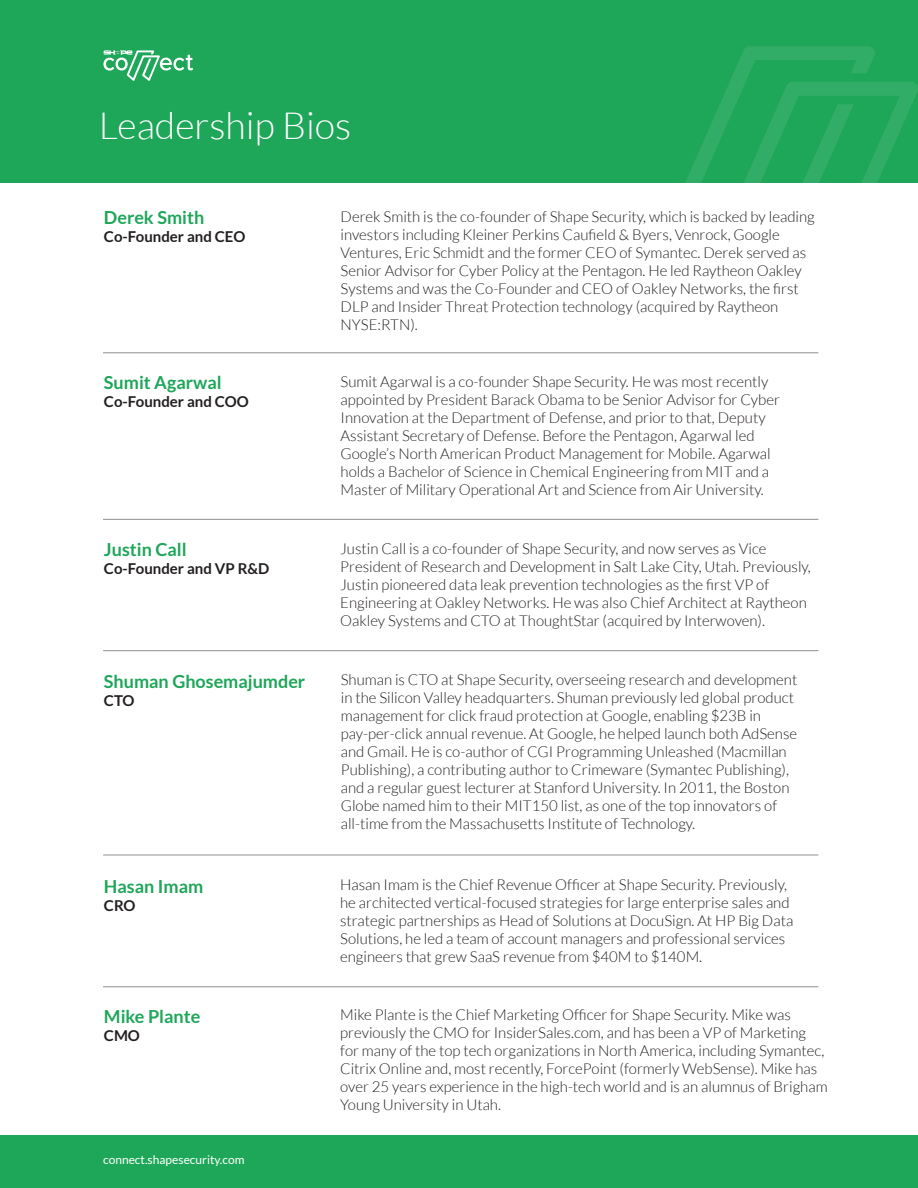
<style>
.page{position:relative;width:918px;height:1188px;background:#fff}
.page>*{position:absolute;margin:0;border:0;box-sizing:border-box;transform-origin:0 0}
.t1{font:300 37.5px "Lato";color:#fff}
.t2{font:700 18px "Lato";color:#1ea659}
.t3{font:300 15px/18px "Lato";color:#231f20}
.t4{font:700 15px "Lato";color:#231f20}
.t5{font:12px "Lato";color:#fff}
</style>
<div class="page">
<div style="left:0;top:0;width:918px;height:182px;background:#1ea659"></div>
<svg style="left:103px;top:50px;width:90px;height:31px"></svg>
<svg style="left:686px;top:46px;width:232px;height:136px"></svg>
<div style="left:0;top:1136px;width:918px;height:52px;background:#1ea659"></div>
<hr style="left:103px;top:353px;width:715px;height:1px;background:#8f8f8f">
<hr style="left:103px;top:519px;width:715px;height:1px;background:#8f8f8f">
<hr style="left:103px;top:650px;width:715px;height:1px;background:#8f8f8f">
<hr style="left:103px;top:855px;width:715px;height:1px;background:#8f8f8f">
<hr style="left:103px;top:987px;width:715px;height:1px;background:#8f8f8f">
<h1 class="t1" style="left:99px;top:105px;width:254px">Leadership Bios</h1>
<p class="t2" style="left:104px;top:208px;width:102px">Derek Smith</p>
<p class="t4" style="left:104px;top:228px;width:143px">Co-Founder and CEO</p>
<p class="t3" style="left:341px;top:208px;width:476px">Derek Smith is the co-founder of Shape Security, which is backed by leading investors including Kleiner Perkins Caufield &amp; Byers, Venrock, Google Ventures, Eric Schmidt and the former CEO of Symantec. Derek served as Senior Advisor for Cyber Policy at the Pentagon. He led Raytheon Oakley Systems and was the Co-Founder and CEO of Oakley Networks, the first DLP and Insider Threat Protection technology (acquired by Raytheon NYSE:RTN).</p>
<p class="t2" style="left:104px;top:373px;width:119px">Sumit Agarwal</p>
<p class="t4" style="left:104px;top:393px;width:146px">Co-Founder and COO</p>
<p class="t3" style="left:341px;top:373px;width:441px">Sumit Agarwal is a co-founder Shape Security. He was most recently appointed by President Barack Obama to be Senior Advisor for Cyber Innovation at the Department of Defense, and prior to that, Deputy Assistant Secretary of Defense. Before the Pentagon, Agarwal led Google’s North American Product Management for Mobile. Agarwal holds a Bachelor of Science in Chemical Engineering from MIT and a Master of Military Operational Art and Science from Air University.</p>
<p class="t2" style="left:104px;top:539px;width:84px">Justin Call</p>
<p class="t4" style="left:104px;top:560px;width:167px">Co-Founder and VP R&amp;D</p>
<p class="t3" style="left:340px;top:540px;width:472px">Justin Call is a co-founder of Shape Security, and now serves as Vice President of Research and Development in Salt Lake City, Utah. Previously, Justin pioneered data leak prevention technologies as the first VP of Engineering at Oakley Networks. He was also Chief Architect at Raytheon Oakley Systems and CTO at ThoughtStar (acquired by Interwoven).</p>
<p class="t2" style="left:104px;top:671px;width:203px">Shuman Ghosemajumder</p>
<p class="t4" style="left:104px;top:692px;width:32px">CTO</p>
<p class="t3" style="left:341px;top:671px;width:458px">Shuman is CTO at Shape Security, overseeing research and development in the Silicon Valley headquarters. Shuman previously led global product management for click fraud protection at Google, enabling $23B in pay-per-click annual revenue. At Google, he helped launch both AdSense and Gmail. He is co-author of CGI Programming Unleashed (Macmillan Publishing), a contributing author to Crimeware (Symantec Publishing), and a regular guest lecturer at Stanford University. In 2011, the Boston Globe named him to their MIT150 list, as one of the top innovators of all-time from the Massachusetts Institute of Technology.</p>
<p class="t2" style="left:104px;top:876px;width:101px">Hasan Imam</p>
<p class="t4" style="left:104px;top:896px;width:33px">CRO</p>
<p class="t3" style="left:340px;top:876px;width:455px">Hasan Imam is the Chief Revenue Officer at Shape Security. Previously, he architected vertical-focused strategies for large enterprise sales and strategic partnerships as Head of Solutions at DocuSign. At HP Big Data Solutions, he led a team of account managers and professional services engineers that grew SaaS revenue from $40M to $140M.</p>
<p class="t2" style="left:104px;top:1006px;width:98px">Mike Plante</p>
<p class="t4" style="left:104px;top:1027px;width:37px">CMO</p>
<p class="t3" style="left:340px;top:1006px;width:489px">Mike Plante is the Chief Marketing Officer for Shape Security. Mike was previously the CMO for InsiderSales.com, and has been a VP of Marketing for many of the top tech organizations in North America, including Symantec, Citrix Online and, most recently, ForcePoint (formerly WebSense). Mike has over 25 years experience in the high-tech world and is an alumnus of Brigham Young University in Utah.</p>
<p class="t5" style="left:103px;top:1153px;width:143px">connect.shapesecurity.com</p>
</div>
